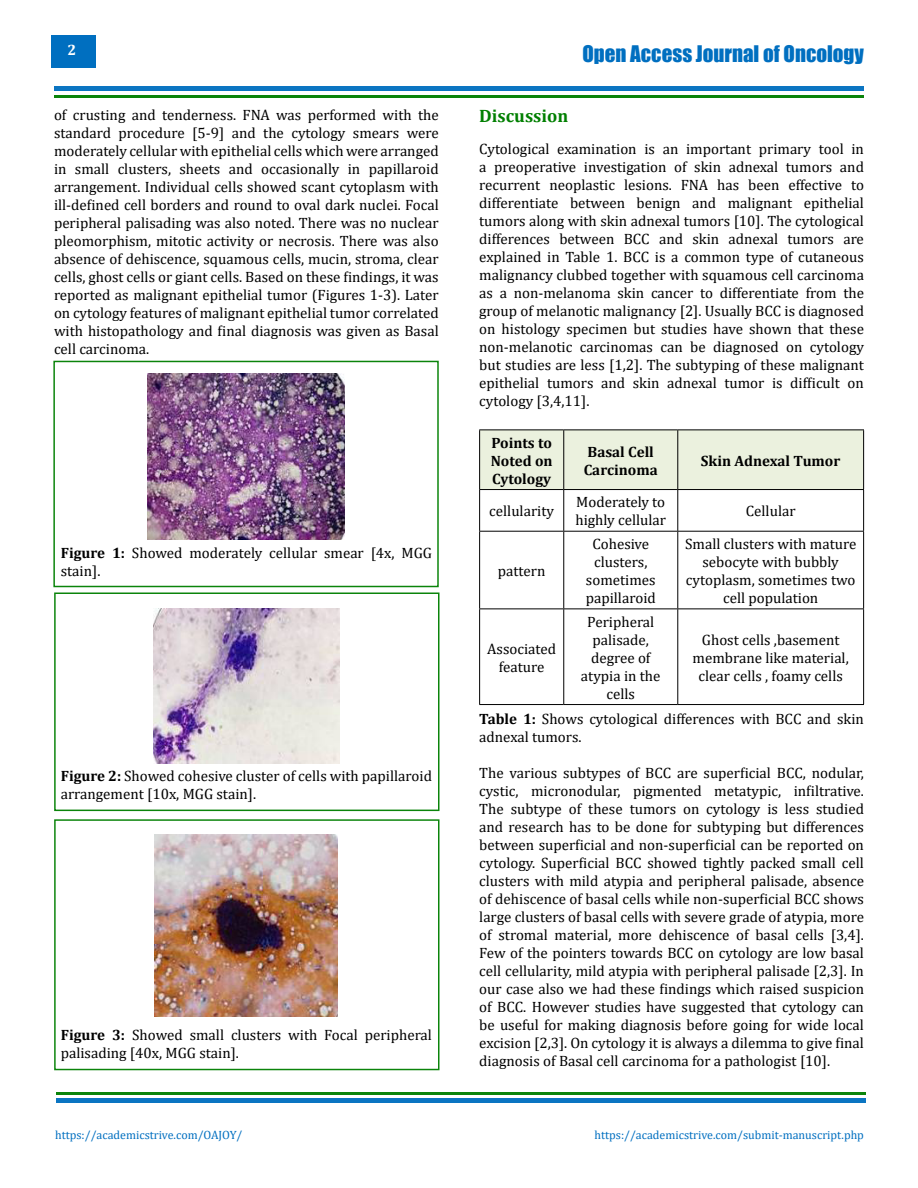
<style>
.page{position:relative;width:918px;height:1188px;background:#fff}
.page>*{position:absolute;margin:0;border:0;box-sizing:border-box;transform-origin:0 0}
.t1{font:21px "Impact";color:#006fc0}
.t2{font:700 18px "Cambria";color:#007f01}
.t3{font:15px/18px "Cambria";color:#000}
.t4{font:700 15px/18px "Cambria";color:#000;text-align:justify}
.t5{font:700 15px "Cambria";color:#fff}
.t6{font:12px "Cambria";color:#006fc0}
.s1{font-weight:700}
</style>
<div class="page">
<div style="left:51px;top:36px;width:45px;height:32px;background:#006fc0"></div>
<div style="left:54px;top:86px;width:810px;height:5px;background:#0b75c2"></div>
<hr style="left:56px;top:1098px;width:810px;height:4px;background:#0b75c2">
<hr style="left:54px;top:95px;width:810px;height:2px;background:#007f01">
<hr style="left:56px;top:1092px;width:810px;height:2px;background:#007f01">
<img style="left:148px;top:374px;width:197px;height:166px">
<img style="left:153px;top:608px;width:186px;height:155px">
<img style="left:155px;top:835px;width:183px;height:182px">
<div style="left:480px;top:431px;width:383px;height:58px;background:#ebf1de"></div>
<hr style="left:479px;top:430px;width:85px;height:1px;background:#000">
<hr style="left:479px;top:430px;width:1px;height:59px;background:#000">
<hr style="left:564px;top:430px;width:114px;height:1px;background:#000">
<hr style="left:563px;top:430px;width:1px;height:59px;background:#000">
<hr style="left:678px;top:430px;width:186px;height:1px;background:#000">
<hr style="left:677px;top:430px;width:1px;height:59px;background:#000">
<hr style="left:863px;top:430px;width:1px;height:59px;background:#000">
<hr style="left:479px;top:489px;width:85px;height:1px;background:#000">
<hr style="left:479px;top:490px;width:1px;height:41px;background:#000">
<hr style="left:564px;top:489px;width:114px;height:1px;background:#000">
<hr style="left:563px;top:490px;width:1px;height:41px;background:#000">
<hr style="left:678px;top:489px;width:186px;height:1px;background:#000">
<hr style="left:677px;top:490px;width:1px;height:41px;background:#000">
<hr style="left:863px;top:490px;width:1px;height:41px;background:#000">
<hr style="left:479px;top:531px;width:85px;height:1px;background:#000">
<hr style="left:479px;top:532px;width:1px;height:77px;background:#000">
<hr style="left:564px;top:531px;width:114px;height:1px;background:#000">
<hr style="left:563px;top:532px;width:1px;height:77px;background:#000">
<hr style="left:678px;top:531px;width:186px;height:1px;background:#000">
<hr style="left:677px;top:532px;width:1px;height:77px;background:#000">
<hr style="left:863px;top:532px;width:1px;height:77px;background:#000">
<hr style="left:479px;top:609px;width:85px;height:1px;background:#000">
<hr style="left:479px;top:609px;width:1px;height:95px;background:#000">
<hr style="left:564px;top:609px;width:114px;height:1px;background:#000">
<hr style="left:563px;top:609px;width:1px;height:95px;background:#000">
<hr style="left:678px;top:609px;width:186px;height:1px;background:#000">
<hr style="left:677px;top:609px;width:1px;height:95px;background:#000">
<hr style="left:863px;top:609px;width:1px;height:95px;background:#000">
<hr style="left:479px;top:704px;width:85px;height:1px;background:#000">
<hr style="left:564px;top:704px;width:114px;height:1px;background:#000">
<hr style="left:678px;top:704px;width:186px;height:1px;background:#000">
<div style="left:53px;top:361px;width:386px;height:226px;border:2px solid #007f01"></div>
<div style="left:54px;top:592px;width:386px;height:219px;border:2px solid #007f01"></div>
<div style="left:54px;top:819px;width:386px;height:251px;border:2px solid #007f01"></div>
<p class="t5" style="left:68px;top:39px;width:10px">2</p>
<p class="t3" style="left:54px;top:105px;width:386px;text-align:justify">of crusting and tenderness. FNA was performed with the standard procedure [5-9] and the cytology smears were moderately cellular with epithelial cells which were arranged in small clusters, sheets and occasionally in papillaroid arrangement. Individual cells showed scant cytoplasm with ill-defined cell borders and round to oval dark nuclei. Focal peripheral palisading was also noted. There was no nuclear pleomorphism, mitotic activity or necrosis. There was also absence of dehiscence, squamous cells, mucin, stroma, clear cells, ghost cells or giant cells. Based on these findings, it was reported as malignant epithelial tumor (Figures 1-3). Later on cytology features of malignant epithelial tumor correlated with histopathology and final diagnosis was given as Basal cell carcinoma.</p>
<p class="t3" style="left:61px;top:544px;width:373px"><span class="s1">Figure 1:</span> Showed moderately cellular smear [4x, MGG stain].</p>
<p class="t3" style="left:61px;top:767px;width:373px"><span class="s1">Figure 2:</span> Showed cohesive cluster of cells with papillaroid arrangement [10x, MGG stain].</p>
<p class="t3" style="left:61px;top:1026px;width:373px"><span class="s1">Figure 3:</span> Showed small clusters with Focal peripheral palisading [40x, MGG stain].</p>
<h1 class="t1" style="left:582px;top:37px;width:283px">Open Access Journal of Oncology</h1>
<p class="t2" style="left:479px;top:103px;width:91px">Discussion</p>
<p class="t3" style="left:479px;top:139px;width:386px;text-align:justify">Cytological examination is an important primary tool in a preoperative investigation of skin adnexal tumors and recurrent neoplastic lesions. FNA has been effective to differentiate between benign and malignant epithelial tumors along with skin adnexal tumors [10]. The cytological differences between BCC and skin adnexal tumors are explained in Table 1. BCC is a common type of cutaneous malignancy clubbed together with squamous cell carcinoma as a non-melanoma skin cancer to differentiate from the group of melanotic malignancy [2]. Usually BCC is diagnosed on histology specimen but studies have shown that these non-melanotic carcinomas can be diagnosed on cytology but studies are less [1,2]. The subtyping of these malignant epithelial tumors and skin adnexal tumor is difficult on cytology [3,4,11].</p>
<p class="t4" style="left:491px;top:433px;width:63px">Points to Noted on Cytology</p>
<p class="t4" style="left:584px;top:442px;width:76px">Basal Cell<br>Carcinoma</p>
<p class="t4" style="left:701px;top:451px;width:141px">Skin Adnexal Tumor</p>
<p class="t3" style="left:489px;top:502px;width:66px">cellularity</p>
<p class="t3" style="left:575px;top:493px;width:92px">Moderately to highly cellular</p>
<p class="t3" style="left:746px;top:502px;width:51px">Cellular</p>
<p class="t3" style="left:498px;top:562px;width:49px">pattern</p>
<p class="t3" style="left:586px;top:535px;width:72px;text-align:center">Cohesive clusters, sometimes papillaroid</p>
<p class="t3" style="left:685px;top:535px;width:173px;text-align:center">Small clusters with mature sebocyte with bubbly cytoplasm, sometimes two cell population</p>
<p class="t3" style="left:581px;top:612px;width:81px;text-align:center">Peripheral palisade, degree of atypia in the cells</p>
<p class="t3" style="left:693px;top:630px;width:158px;text-align:center">Ghost cells ,basement membrane like material, clear cells , foamy cells</p>
<p class="t3" style="left:479px;top:710px;width:386px"><span class="s1">Table 1:</span> Shows cytological differences with BCC and skin adnexal tumors.</p>
<p class="t3" style="left:479px;top:764px;width:386px;text-align:justify">The various subtypes of BCC are superficial BCC, nodular, cystic, micronodular, pigmented metatypic, infiltrative.<br>The subtype of these tumors on cytology is less studied and research has to be done for subtyping but differences between superficial and non-superficial can be reported on cytology. Superficial BCC showed tightly packed small cell clusters with mild atypia and peripheral palisade, absence of dehiscence of basal cells while non-superficial BCC shows large clusters of basal cells with severe grade of atypia, more of stromal material, more dehiscence of basal cells [3,4].<br>Few of the pointers towards BCC on cytology are low basal cell cellularity, mild atypia with peripheral palisade [2,3]. In our case also we had these findings which raised suspicion of BCC. However studies have suggested that cytology can be useful for making diagnosis before going for wide local excision [2,3]. On cytology it is always a dilemma to give final diagnosis of Basal cell carcinoma for a pathologist [10].</p>
<p class="t3" style="left:487px;top:639px;width:70px;text-align:center">Associated feature</p>
<p class="t6" style="left:55px;top:1128px;width:189px">https://academicstrive.com/OAJOY/</p>
<p class="t6" style="left:594px;top:1128px;width:271px">https://academicstrive.com/submit-manuscript.php</p>
</div>
